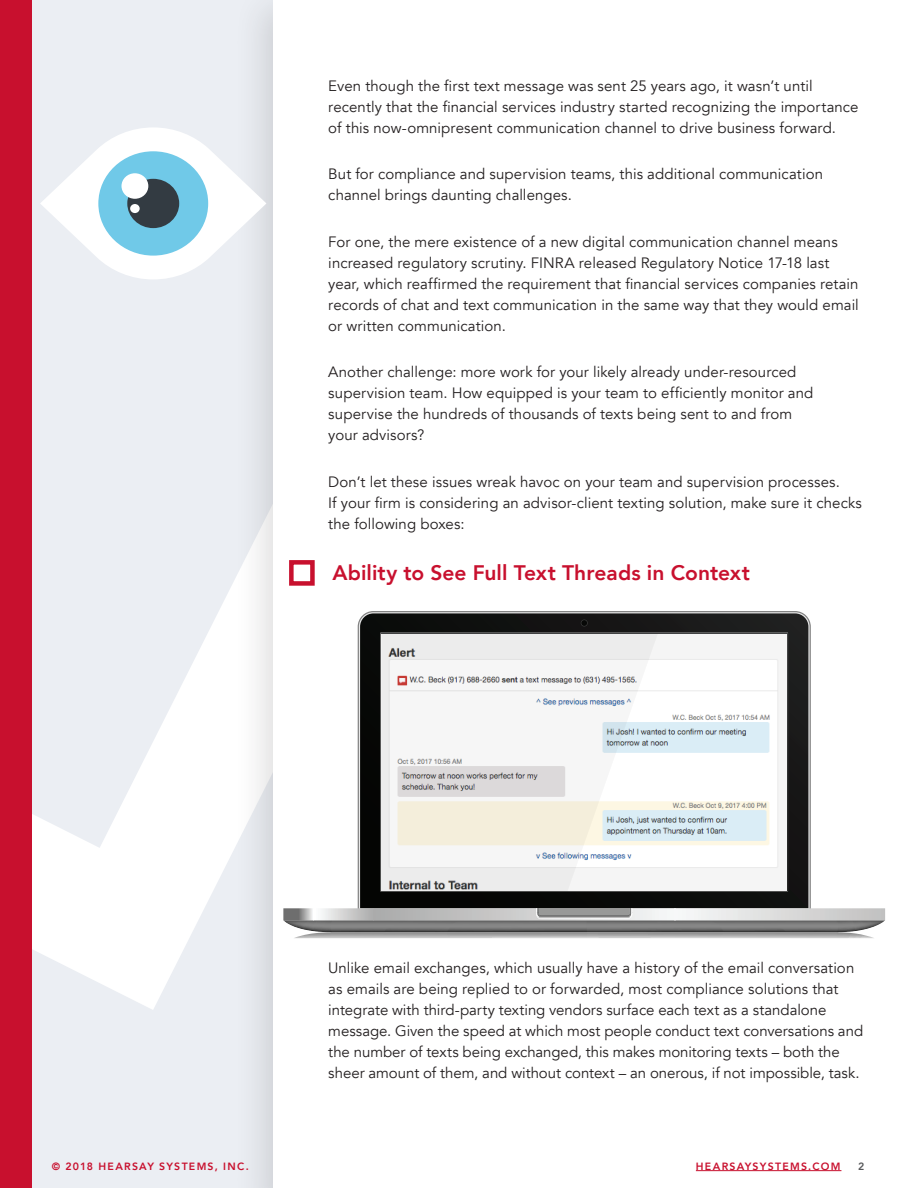
<style>
.page{position:relative;width:918px;height:1188px;background:#fff}
.page>*{position:absolute;margin:0;border:0;box-sizing:border-box;transform-origin:0 0}
.t1{font:800 21px "Avenir";letter-spacing:.005em;color:#c8102e}
.t2{font:15px/21px "Avenir";letter-spacing:.005em;color:#231f20}
.Body{font:800 10.5px "Avenir";letter-spacing:.12em;color:#c8102e}
.Body-2{font:800 10.5px "Avenir";color:#57585a}
</style>
<div class="page">
<div style="left:0;top:0;width:700px;height:1188px;background:#ebeef3"></div>
<svg style="left:31px;top:363px;width:202px;height:647px"></svg>
<div style="left:0;top:0;width:31px;height:1188px;background:#c8102e"></div>
<div style="left:233px;top:0;width:685px;height:1188px;background:#231f20;opacity:.15"></div>
<div style="left:274px;top:0;width:644px;height:1188px;background:#fff"></div>
<svg style="left:40px;top:127px;width:226px;height:152px"></svg>
<div style="left:98px;top:151px;width:110px;height:105px;background:#70c9e8;border-radius:50%"></div>
<div style="left:127px;top:179px;width:52px;height:49px;background:#333b42;border-radius:50%"></div>
<div style="left:122px;top:173px;width:26px;height:26px;background:#fff;border-radius:50%"></div>
<div style="left:130px;top:204px;width:10px;height:9px;background:#fff;border-radius:50%"></div>
<hr style="left:696px;top:1170px;width:145px;height:1px;background:#c8102e">
<div style="left:289px;top:560px;width:26px;height:26px;border:4px solid #c8102e"></div>
<img style="left:294px;top:932px;width:579px;height:6px">
<svg style="left:360px;top:613px;width:448px;height:295px;background:#161615"></svg>
<img style="left:283px;top:920px;width:602px;height:12px">
<svg style="left:581px;top:619px;width:7px;height:8px"></svg>
<img style="left:658px;top:635px;width:128px;height:255px">
<svg style="left:380px;top:634px;width:278px;height:258px"></svg>
<svg style="left:283px;top:908px;width:602px;height:12px;background:#c7c8c8"></svg>
<p class="t2" style="left:328px;top:75px;width:532px">Even though the first text message was sent 25 years ago, it wasn’t until recently that the financial services industry started recognizing the importance of this now-omnipresent communication channel to drive business forward.</p>
<p class="t2" style="left:328px;top:164px;width:496px">But for compliance and supervision teams, this additional communication channel brings daunting challenges.</p>
<p class="t2" style="left:328px;top:231px;width:532px">For one, the mere existence of a new digital communication channel means increased regulatory scrutiny. FINRA released Regulatory Notice 17-18 last year, which reaffirmed the requirement that financial services companies retain records of chat and text communication in the same way that they would email or written communication.</p>
<p class="t2" style="left:328px;top:362px;width:487px">Another challenge: more work for your likely already under-resourced supervision team. How equipped is your team to efficiently monitor and supervise the hundreds of thousands of texts being sent to and from your advisors?</p>
<p class="t2" style="left:328px;top:471px;width:535px">Don’t let these issues wreak havoc on your team and supervision processes.<br>If your firm is considering an advisor-client texting solution, make sure it checks the following boxes:</p>
<p class="t1" style="left:332px;top:556px;width:419px">Ability to See Full Text Threads in Context</p>
<p class="t2" style="left:328px;top:957px;width:536px">Unlike email exchanges, which usually have a history of the email conversation as emails are being replied to or forwarded, most compliance solutions that integrate with third-party texting vendors surface each text as a standalone message. Given the speed at which most people conduct text conversations and the number of texts being exchanged, this makes monitoring texts – both the sheer amount of them, and without context – an onerous, if not impossible, task.</p>
<p class="Body" style="left:55px;top:1158px;width:199px">© 2018 HEARSAY SYSTEMS, INC.</p>
<p class="Body" style="left:696px;top:1158px;width:146px">HEARSAYSYSTEMS.COM</p>
<p class="Body-2" style="left:858px;top:1158px;width:8px">2</p>
<p class="Body" style="left:52px;top:1158px;width:199px">© 2018 HEARSAY SYSTEMS, INC.</p>
</div>
